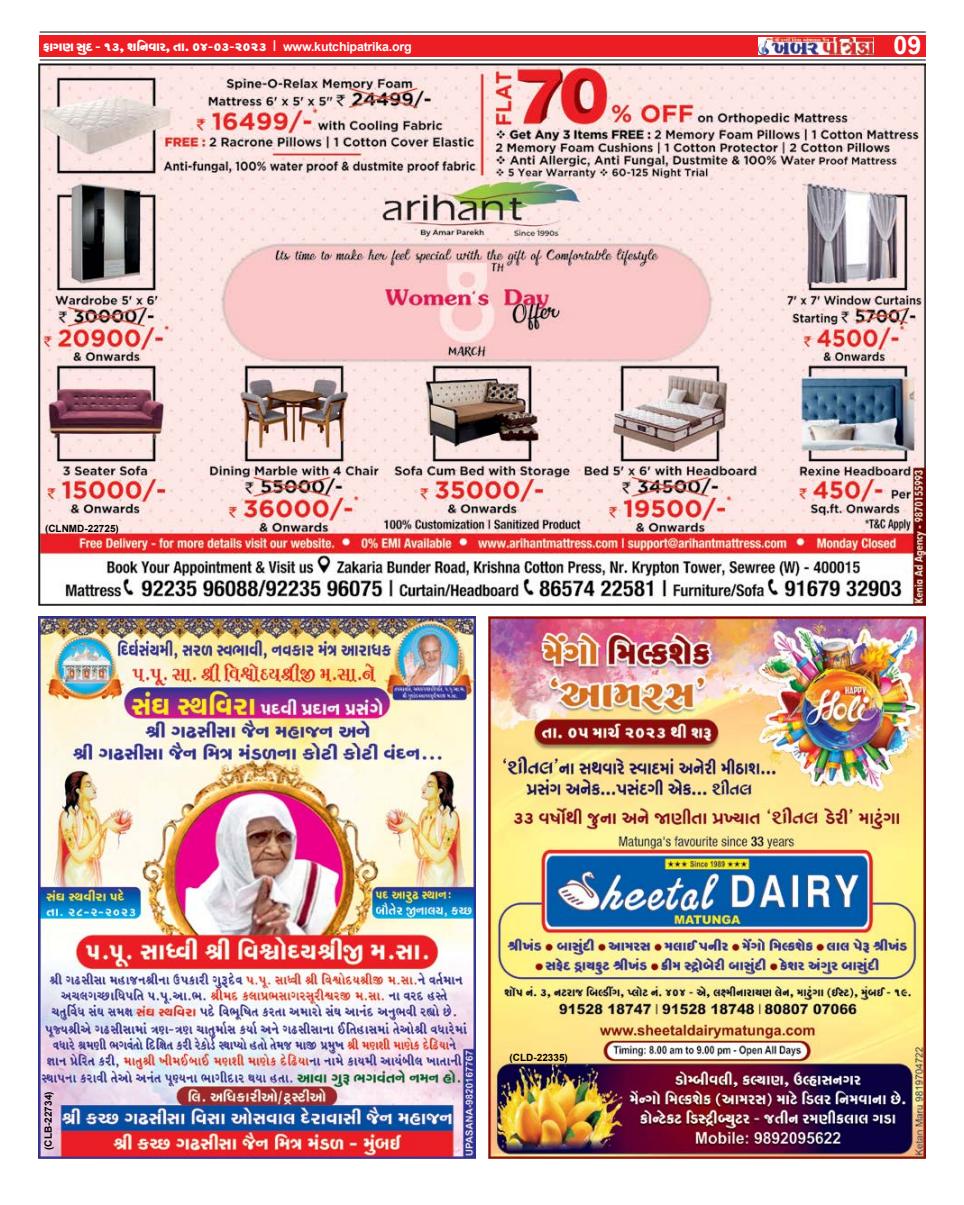
<style>
.page{position:relative;width:964px;height:1205px;background:#fff}
.page>*{position:absolute;margin:0;border:0;box-sizing:border-box;transform-origin:0 0}
.t1{font:700 25px "Arial";color:#fff}
.t2{font:15px "SHREE GUJ7";letter-spacing:-.02em;color:#fff}
.t3{font:700 10px "Arial";color:#000}
.s1{font-family:"Arial"}
.s2{font-family:"Arial";font-weight:700;font-size:12.5px}
</style>
<div class="page">
<hr style="left:40px;top:59px;width:886px;height:1px;background:#000">
<div style="left:40px;top:35px;width:886px;height:22px;background:#ed1d24"></div>
<hr style="left:40px;top:32px;width:886px;height:1px;background:#000">
<img style="left:758px;top:38px;width:116px;height:16px">
<img style="left:39px;top:63px;width:886px;height:542px">
<img style="left:488px;top:617px;width:437px;height:542px">
<img style="left:39px;top:617px;width:437px;height:542px">
<p class="t2" style="left:43px;top:39px;width:370px">apNZ kyv$ - 13, ir“hpf, sp. 04-03-2023 <span class="s1">I</span> <span class="s2">www.kutchipatrika.org</span></p>
<h1 class="t1" style="left:893px;top:28px;width:29px">09</h1>
<p class="t3" style="left:45px;top:521px;width:75px">(CLNMD-22725)</p>
<p class="t3" style="left:41px;top:1150px;width:60px;rotate:-90deg">(CLB-22734)</p>
<p class="t3" style="left:510px;top:1050px;width:60px">(CLD-22335)</p>
</div>
